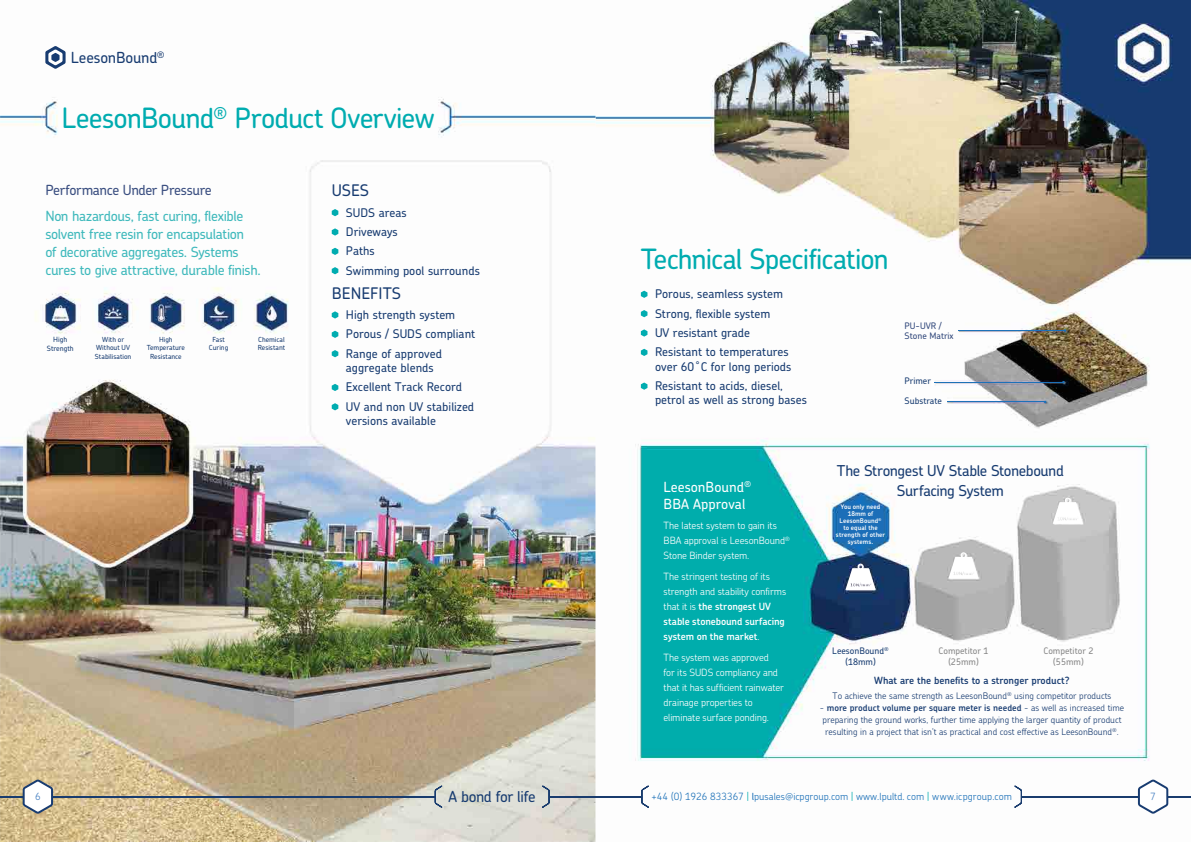
<style>
.page{position:relative;width:1191px;height:842px;background:#fff}
.page>*{position:absolute;margin:0;border:0;box-sizing:border-box;transform-origin:0 0}
.t1{font:500 28px "Chevin";letter-spacing:-.03em;color:#00acb0}
.t2{font:500 16px "Chevin";color:#183c71}
.t3{font:500 15.3px "Chevin";letter-spacing:-.01em;color:#183c71}
.t4{font:500 15.2px "Chevin";letter-spacing:-.025em;color:#183c71}
.t5{font:500 15px/20px "Chevin";letter-spacing:-.025em;color:#183c71;text-align:center}
.t6{font:500 14px/18px "Chevin";letter-spacing:-.025em;color:#3fb9bc}
.t7{font:500 14px "Chevin";letter-spacing:-.03em;color:#3b4f81}
.t8{font:500 14px/16.8px "Chevin";color:#fff}
.t9{font:500 12px/19.4px "Chevin";color:#183c71}
.t10{font:300 10px/15px "Chevin";letter-spacing:-.01em;color:#fff}
.t11{font:300 10px "Chevin";color:#1d71b8}
.t12{font:600 10px/15px "Chevin Pro";letter-spacing:-.01em;color:#fff}
.t13{font:600 10px "Chevin Pro";color:#183c71}
.t14{font:300 10px "Chevin";color:#417dc0}
.t15{font:300 9px/12px "Chevin";color:#183c71;text-align:center}
.t16{font:600 9px "Chevin Pro";color:#183c71}
.t17{font:500 9px/10.8px "Chevin";color:#878787;text-align:center}
.t18{font:500 9px/10.8px "Chevin";color:#183c71;text-align:center}
.t19{font:500 9px/10.8px "Chevin";color:#31487b}
.t20{font:500 7.2px/8.7px "Chevin";color:#183c71;text-align:center}
.t21{font:500 7px/8.4px "Chevin";color:#183c71;text-align:center}
.t22{font:600 6.5px/7px "Chevin Pro";letter-spacing:.01em;color:#fff;text-align:center}
.s1{font-family:"Chevin";font-weight:300}
.s2{color:#00acb0}
.s3{font-family:"Chevin Pro";font-weight:500}
</style>
<div class="page">
<img style="left:0;top:0;width:1191px;height:842px">
<svg style="left:641px;top:291px;width:6px;height:7px"></svg>
<svg style="left:641px;top:310px;width:6px;height:7px"></svg>
<svg style="left:641px;top:329px;width:6px;height:8px"></svg>
<svg style="left:641px;top:349px;width:6px;height:7px"></svg>
<svg style="left:641px;top:382px;width:6px;height:8px"></svg>
<svg style="left:45px;top:46px;width:21px;height:23px"></svg>
<hr style="left:947px;top:402px;width:98px;height:1px;background:#1d71b8">
<hr style="left:934px;top:382px;width:129px;height:1px;background:#1d71b8">
<hr style="left:958px;top:330px;width:107px;height:1px;background:#1d71b8">
<svg style="left:332px;top:209px;width:6px;height:7px"></svg>
<svg style="left:332px;top:228px;width:6px;height:8px"></svg>
<svg style="left:332px;top:248px;width:6px;height:7px"></svg>
<svg style="left:332px;top:267px;width:6px;height:7px"></svg>
<svg style="left:332px;top:311px;width:6px;height:8px"></svg>
<svg style="left:332px;top:331px;width:6px;height:7px"></svg>
<svg style="left:332px;top:350px;width:6px;height:7px"></svg>
<svg style="left:332px;top:384px;width:6px;height:7px"></svg>
<svg style="left:332px;top:403px;width:6px;height:7px"></svg>
<svg style="left:845px;top:564px;width:30px;height:25px"></svg>
<svg style="left:948px;top:553px;width:30px;height:25px"></svg>
<svg style="left:1052px;top:498px;width:30px;height:25px"></svg>
<svg style="left:435px;top:785px;width:7px;height:23px"></svg>
<hr style="left:272px;top:796px;width:163px;height:1px;background:#193c6e">
<hr style="left:53px;top:796px;width:254px;height:1px;background:#193c6e">
<svg style="left:542px;top:785px;width:8px;height:23px"></svg>
<hr style="left:549px;top:796px;width:46px;height:1px;background:#193c6e">
<svg style="left:1014px;top:785px;width:8px;height:23px"></svg>
<hr style="left:1021px;top:796px;width:46px;height:1px;background:#193c6e">
<hr style="left:1024px;top:796px;width:115px;height:1px;background:#193c6e">
<svg style="left:0;top:780px;width:53px;height:34px"></svg>
<svg style="left:1138px;top:780px;width:53px;height:34px"></svg>
<svg style="left:641px;top:785px;width:8px;height:23px"></svg>
<hr style="left:595px;top:796px;width:47px;height:1px;background:#193c6e">
<p class="t3" style="left:71px;top:48px;width:95px">LeesonBound<sup>®</sup></p>
<h1 class="t1" style="left:62px;top:100px;width:374px">LeesonBound<sup>®</sup> Product Overview</h1>
<p class="t7" style="left:45px;top:181px;width:168px">Performance Under Pressure</p>
<p class="t6" style="left:45px;top:207px;width:217px">Non hazardous, fast curing, flexible solvent free resin for encapsulation<br>of decorative aggregates. Systems cures to give attractive, durable finish.</p>
<p class="t20" style="left:47px;top:335px;width:28px">High<br>Strength</p>
<p class="t21" style="left:209px;top:335px;width:21px">Fast<br>Curing</p>
<p class="t21" style="left:258px;top:335px;width:29px;text-align:left">Chemical<br>Resistant</p>
<p class="t21" style="left:95px;top:335px;width:38px">With or<br>Without UV<br>Stabilisation</p>
<p class="t21" style="left:147px;top:335px;width:40px">High<br>Temperature<br>Resistance</p>
<h2 class="t2" style="left:332px;top:180px;width:39px">USES</h2>
<p class="t9" style="left:346px;top:202px;width:135px">SUDS areas<br>Driveways<br>Paths<br>Swimming pool surrounds</p>
<h2 class="t2" style="left:332px;top:283px;width:71px">BENEFITS</h2>
<p class="t9" style="left:346px;top:305px;width:131px">High strength system<br>Porous / SUDS compliant<br>Range of approved</p>
<p class="t9" style="left:346px;top:358px;width:130px">aggregate blends<br>Excellent Track Record<br>UV and non UV stabilized</p>
<p class="t9" style="left:346px;top:411px;width:91px">versions available</p>
<h1 class="t1" style="left:641px;top:240px;width:249px">Technical Specification</h1>
<p class="t9" style="left:655px;top:284px;width:135px">Porous, seamless system<br>Strong, flexible system<br>UV resistant grade<br>Resistant to temperatures</p>
<p class="t9" style="left:655px;top:356px;width:138px">over 60˚C for long periods<br>Resistant to acids, diesel,</p>
<p class="t9" style="left:655px;top:390px;width:153px">petrol as well as strong bases</p>
<p class="t19" style="left:904px;top:320px;width:51px">PU-UVR /<br>Stone Matrix</p>
<p class="t18" style="left:904px;top:375px;width:28px">Primer</p>
<p class="t18" style="left:904px;top:395px;width:39px">Substrate</p>
<p class="t8" style="left:663px;top:478px;width:89px">LeesonBound<sup>®<br></sup>BBA Approval</p>
<p class="t10" style="left:663px;top:518px;width:128px">The latest system to gain its<br>BBA approval is LeesonBound<sup>®<br></sup>Stone Binder system.</p>
<p class="t10" style="left:663px;top:569px;width:124px">The stringent testing of its strength and stability confirms</p>
<p class="t12" style="left:663px;top:599px;width:123px"><span class="s1">that it is</span> the strongest UV stable stonebound surfacing system on the market<span class="s1">.</span></p>
<p class="t10" style="left:663px;top:649px;width:122px">The system was approved<br>for its SUDS compliancy and that it has sufficient rainwater drainage properties to eliminate surface ponding.</p>
<p class="t5" style="left:837px;top:461px;width:228px">The Strongest UV Stable Stonebound<br>Surfacing System</p>
<p class="t22" style="left:836px;top:503px;width:51px">You only need<br>18mm of<br>LeesonBound<sup>® </sup>to equal the strength of other systems.</p>
<p class="t18" style="left:832px;top:645px;width:58px">LeesonBound<sup>® </sup>(18mm)</p>
<p class="t17" style="left:938px;top:645px;width:52px">Competitor 1 (25mm)</p>
<p class="t17" style="left:1043px;top:645px;width:52px">Competitor 2 (55mm)</p>
<p class="t13" style="left:874px;top:674px;width:197px">What are the benefits to a stronger product?</p>
<p class="t15" style="left:832px;top:689px;width:280px">To achieve the same strength as LeesonBound<sup>®</sup> using competitor products</p>
<p class="t16" style="left:820px;top:701px;width:306px"><span class="s1">-</span> more product volume per square meter is needed <span class="s1">- as well as increased time</span></p>
<p class="t15" style="left:822px;top:713px;width:301px">preparing the ground works, further time applying the larger quantity of product resulting in a project that isn’t as practical and cost effective as LeesonBound<sup>®</sup>.</p>
<p class="t14" style="left:35px;top:790px;width:7px">6</p>
<p class="t4" style="left:448px;top:787px;width:89px">A bond for life</p>
<p class="t11" style="left:651px;top:790px;width:362px">+44 (0) 1926 833367 <span class="s2">|</span> <span class="s3">l</span>pusales@icpgroup.com <span class="s2">|</span> www.lpultd. com <span class="s2">|</span> www.icpgroup.com</p>
<p class="t14" style="left:1150px;top:790px;width:7px">7</p>
</div>
